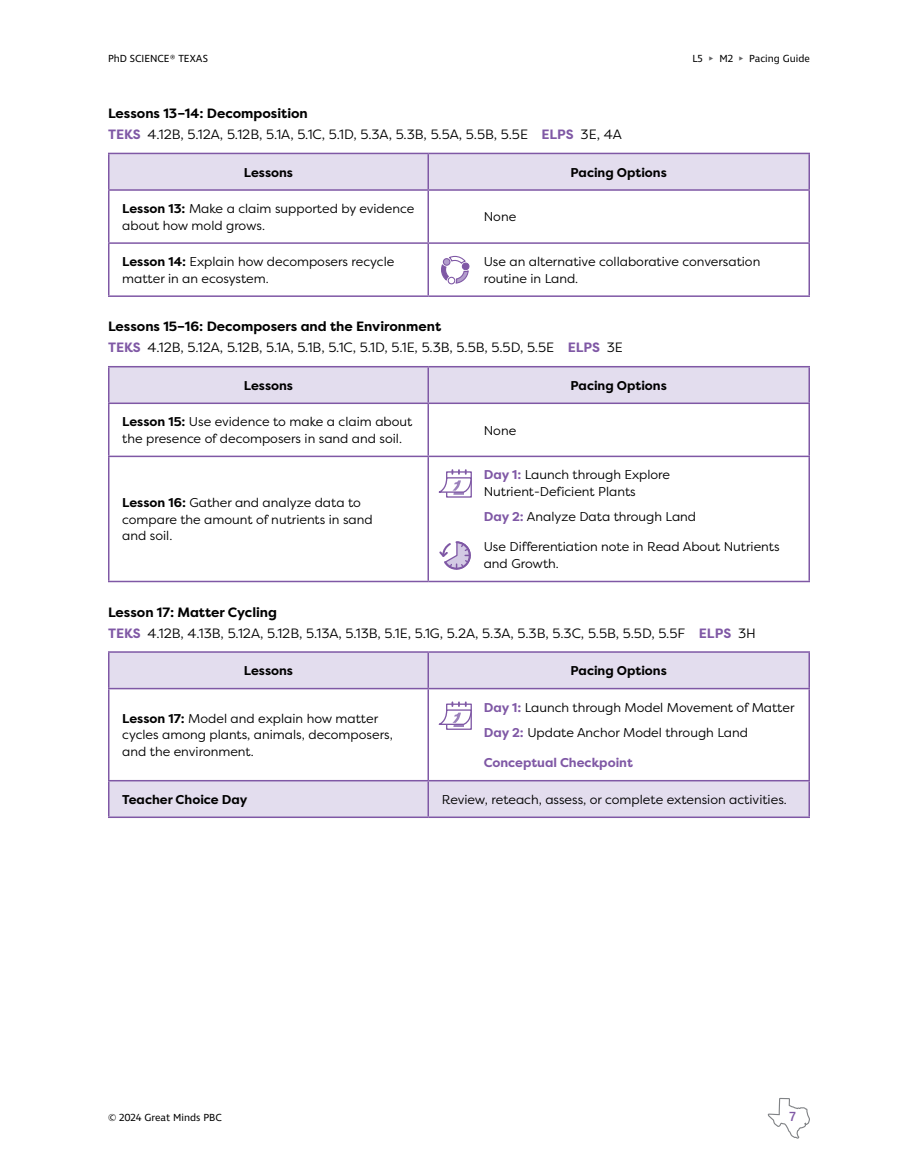
<style>
.page{position:relative;width:918px;height:1175px;background:#fff}
.page>*{position:absolute;margin:0;border:0;box-sizing:border-box;transform-origin:0 0}
.t1{font:13.5px "Filson Pro";color:#000}
.t2{font:700 13.5px "Filson Pro";color:#000}
.t3{font:500 13.5px "Ingra";color:#7f58a5}
.t4{font:12.75px/16.5px "Filson Pro";color:#000}
.t5{font:700 12.75px "Filson Pro";color:#000}
.t6{font:700 12.75px "Filson Pro";color:#7f58a5}
.t7{font:10.5px "Ingra";color:#000}
.s1{color:#636466}
.s2{font-weight:700;color:#7f58a5}
.s3{font-weight:700}
</style>
<div class="page">
<div style="left:110px;top:154px;width:698px;height:35px;background:#e3ddee"></div>
<hr style="left:428px;top:154px;width:1px;height:35px;background:#7f58a5">
<hr style="left:428px;top:191px;width:1px;height:51px;background:#7f58a5">
<hr style="left:108px;top:242px;width:320px;height:2px;background:#7f58a5">
<hr style="left:428px;top:242px;width:382px;height:2px;background:#7f58a5">
<hr style="left:428px;top:244px;width:1px;height:51px;background:#7f58a5">
<hr style="left:108px;top:153px;width:320px;height:1px;background:#7f58a5">
<hr style="left:108px;top:154px;width:2px;height:35px;background:#7f58a5">
<hr style="left:428px;top:153px;width:382px;height:1px;background:#7f58a5">
<hr style="left:808px;top:154px;width:2px;height:35px;background:#7f58a5">
<hr style="left:108px;top:189px;width:320px;height:2px;background:#7f58a5">
<hr style="left:428px;top:189px;width:382px;height:2px;background:#7f58a5">
<hr style="left:108px;top:191px;width:2px;height:51px;background:#7f58a5">
<hr style="left:808px;top:191px;width:2px;height:51px;background:#7f58a5">
<hr style="left:108px;top:244px;width:2px;height:51px;background:#7f58a5">
<hr style="left:808px;top:244px;width:2px;height:51px;background:#7f58a5">
<hr style="left:108px;top:295px;width:320px;height:2px;background:#7f58a5">
<hr style="left:428px;top:295px;width:382px;height:2px;background:#7f58a5">
<svg style="left:441px;top:256px;width:28px;height:28px"></svg>
<div style="left:462px;top:263px;width:7px;height:7px;background:#7f58a5;border-radius:50%"></div>
<div style="left:462px;top:262px;width:7px;height:8px;border:1px solid #7f58a5;border-radius:50%"></div>
<div style="left:443px;top:259px;width:7px;height:6px;background:#b39ecc;border-radius:50%"></div>
<div style="left:443px;top:258px;width:7px;height:8px;border:1px solid #7f58a5;border-radius:50%"></div>
<div style="left:448px;top:277px;width:7px;height:7px;background:#fff;border-radius:50%"></div>
<div style="left:448px;top:277px;width:7px;height:7px;border:1px solid #7f58a5;border-radius:50%"></div>
<div style="left:110px;top:367px;width:698px;height:35px;background:#e3ddee"></div>
<hr style="left:428px;top:367px;width:1px;height:35px;background:#7f58a5">
<hr style="left:428px;top:404px;width:1px;height:51px;background:#7f58a5">
<hr style="left:108px;top:455px;width:320px;height:2px;background:#7f58a5">
<hr style="left:428px;top:455px;width:382px;height:2px;background:#7f58a5">
<hr style="left:428px;top:457px;width:1px;height:123px;background:#7f58a5">
<hr style="left:108px;top:366px;width:320px;height:1px;background:#7f58a5">
<hr style="left:108px;top:367px;width:2px;height:35px;background:#7f58a5">
<hr style="left:428px;top:366px;width:382px;height:1px;background:#7f58a5">
<hr style="left:808px;top:367px;width:2px;height:35px;background:#7f58a5">
<hr style="left:108px;top:402px;width:320px;height:2px;background:#7f58a5">
<hr style="left:428px;top:402px;width:382px;height:2px;background:#7f58a5">
<hr style="left:108px;top:404px;width:2px;height:51px;background:#7f58a5">
<hr style="left:808px;top:404px;width:2px;height:51px;background:#7f58a5">
<hr style="left:108px;top:457px;width:2px;height:123px;background:#7f58a5">
<hr style="left:808px;top:457px;width:2px;height:123px;background:#7f58a5">
<hr style="left:108px;top:580px;width:320px;height:2px;background:#7f58a5">
<hr style="left:428px;top:580px;width:382px;height:2px;background:#7f58a5">
<div style="left:446px;top:471px;width:26px;height:26px;border:1px solid #7f58a5"></div>
<svg style="left:438px;top:470px;width:34px;height:25px"></svg>
<svg style="left:439px;top:541px;width:32px;height:29px"></svg>
<svg style="left:110px;top:652px;width:698px;height:164px"></svg>
<hr style="left:428px;top:652px;width:1px;height:36px;background:#7f58a5">
<hr style="left:428px;top:689px;width:1px;height:91px;background:#7f58a5">
<hr style="left:108px;top:651px;width:320px;height:1px;background:#7f58a5">
<hr style="left:108px;top:652px;width:2px;height:36px;background:#7f58a5">
<hr style="left:428px;top:651px;width:382px;height:1px;background:#7f58a5">
<hr style="left:808px;top:652px;width:2px;height:36px;background:#7f58a5">
<hr style="left:108px;top:688px;width:320px;height:1px;background:#7f58a5">
<hr style="left:428px;top:688px;width:382px;height:1px;background:#7f58a5">
<hr style="left:108px;top:689px;width:2px;height:91px;background:#7f58a5">
<hr style="left:808px;top:689px;width:2px;height:91px;background:#7f58a5">
<hr style="left:428px;top:781px;width:1px;height:35px;background:#7f58a5">
<hr style="left:108px;top:780px;width:320px;height:1px;background:#7f58a5">
<hr style="left:108px;top:781px;width:2px;height:35px;background:#7f58a5">
<hr style="left:428px;top:780px;width:382px;height:1px;background:#7f58a5">
<hr style="left:808px;top:781px;width:2px;height:35px;background:#7f58a5">
<hr style="left:108px;top:816px;width:320px;height:2px;background:#7f58a5">
<hr style="left:428px;top:816px;width:382px;height:2px;background:#7f58a5">
<div style="left:447px;top:704px;width:24px;height:25px;background:#fff"></div>
<div style="left:446px;top:703px;width:26px;height:27px;border:1px solid #7f58a5"></div>
<svg style="left:438px;top:702px;width:34px;height:25px"></svg>
<svg style="left:767px;top:1097px;width:43px;height:42px"></svg>
<p class="t7" style="left:108px;top:52px;width:101px">PhD SCIENCE® TEXAS</p>
<p class="t7" style="left:692px;top:52px;width:119px">L5 <span class="s1">▸</span> M2 <span class="s1">▸</span> Pacing Guide</p>
<h4 class="t2" style="left:108px;top:105px;width:201px">Lessons 13–14: Decomposition</h4>
<p class="t1" style="left:108px;top:126px;width:515px"><span class="s2">TEKS</span> 4.12B, 5.12A, 5.12B, 5.1A, 5.1C, 5.1D, 5.3A, 5.3B, 5.5A, 5.5B, 5.5E <span class="s2">ELPS</span> 3E, 4A</p>
<p class="t5" style="left:244px;top:164px;width:51px">Lessons</p>
<p class="t5" style="left:571px;top:164px;width:98px">Pacing Options</p>
<p class="t4" style="left:122px;top:200px;width:294px"><span class="s3">Lesson 13:</span> Make a claim supported by evidence about how mold grows.</p>
<p class="t4" style="left:484px;top:208px;width:34px">None</p>
<p class="t4" style="left:122px;top:253px;width:274px"><span class="s3">Lesson 14:</span> Explain how decomposers recycle matter in an ecosystem.</p>
<p class="t4" style="left:484px;top:253px;width:278px">Use an alternative collaborative conversation routine in Land.</p>
<h4 class="t2" style="left:108px;top:318px;width:335px">Lessons 15–16: Decomposers and the Environment</h4>
<p class="t1" style="left:108px;top:339px;width:516px"><span class="s2">TEKS</span> 4.12B, 5.12A, 5.12B, 5.1A, 5.1B, 5.1C, 5.1D, 5.1E, 5.3B, 5.5B, 5.5D, 5.5E <span class="s2">ELPS</span> 3E</p>
<p class="t5" style="left:244px;top:377px;width:51px">Lessons</p>
<p class="t5" style="left:571px;top:377px;width:98px">Pacing Options</p>
<p class="t4" style="left:122px;top:413px;width:292px"><span class="s3">Lesson 15:</span> Use evidence to make a claim about the presence of decomposers in sand and soil.</p>
<p class="t4" style="left:484px;top:421px;width:34px">None</p>
<p class="t4" style="left:122px;top:494px;width:252px"><span class="s3">Lesson 16:</span> Gather and analyze data to compare the amount of nutrients in sand and soil.</p>
<p class="t4" style="left:484px;top:466px;width:188px"><span class="s2">Day 1:</span> Launch through Explore<br>Nutrient-Deficient Plants</p>
<p class="t4" style="left:484px;top:508px;width:214px"><span class="s2">Day 2:</span> Analyze Data through Land</p>
<p class="t4" style="left:484px;top:538px;width:297px">Use Differentiation note in Read About Nutrients and Growth.</p>
<h4 class="t2" style="left:108px;top:603px;width:171px">Lesson 17: Matter Cycling</h4>
<p class="t1" style="left:108px;top:624px;width:649px"><span class="s2">TEKS</span> 4.12B, 4.13B, 5.12A, 5.12B, 5.13A, 5.13B, 5.1E, 5.1G, 5.2A, 5.3A, 5.3B, 5.3C, 5.5B, 5.5D, 5.5F <span class="s2">ELPS</span> 3H</p>
<p class="t5" style="left:244px;top:662px;width:51px">Lessons</p>
<p class="t5" style="left:571px;top:662px;width:98px">Pacing Options</p>
<p class="t4" style="left:122px;top:710px;width:272px"><span class="s3">Lesson 17:</span> Model and explain how matter cycles among plants, animals, decomposers, and the environment.</p>
<p class="t4" style="left:484px;top:698px;width:312px"><span class="s2">Day 1:</span> Launch through Model Movement of Matter</p>
<p class="t4" style="left:484px;top:724px;width:266px"><span class="s2">Day 2:</span> Update Anchor Model through Land</p>
<p class="t6" style="left:484px;top:754px;width:151px">Conceptual Checkpoint</p>
<p class="t5" style="left:122px;top:791px;width:127px">Teacher Choice Day</p>
<p class="t4" style="left:442px;top:790px;width:347px">Review, reteach, assess, or complete extension activities.</p>
<p class="t7" style="left:108px;top:1110px;width:115px">© 2024 Great Minds PBC</p>
<p class="t3" style="left:789px;top:1108px;width:9px">7</p>
</div>
